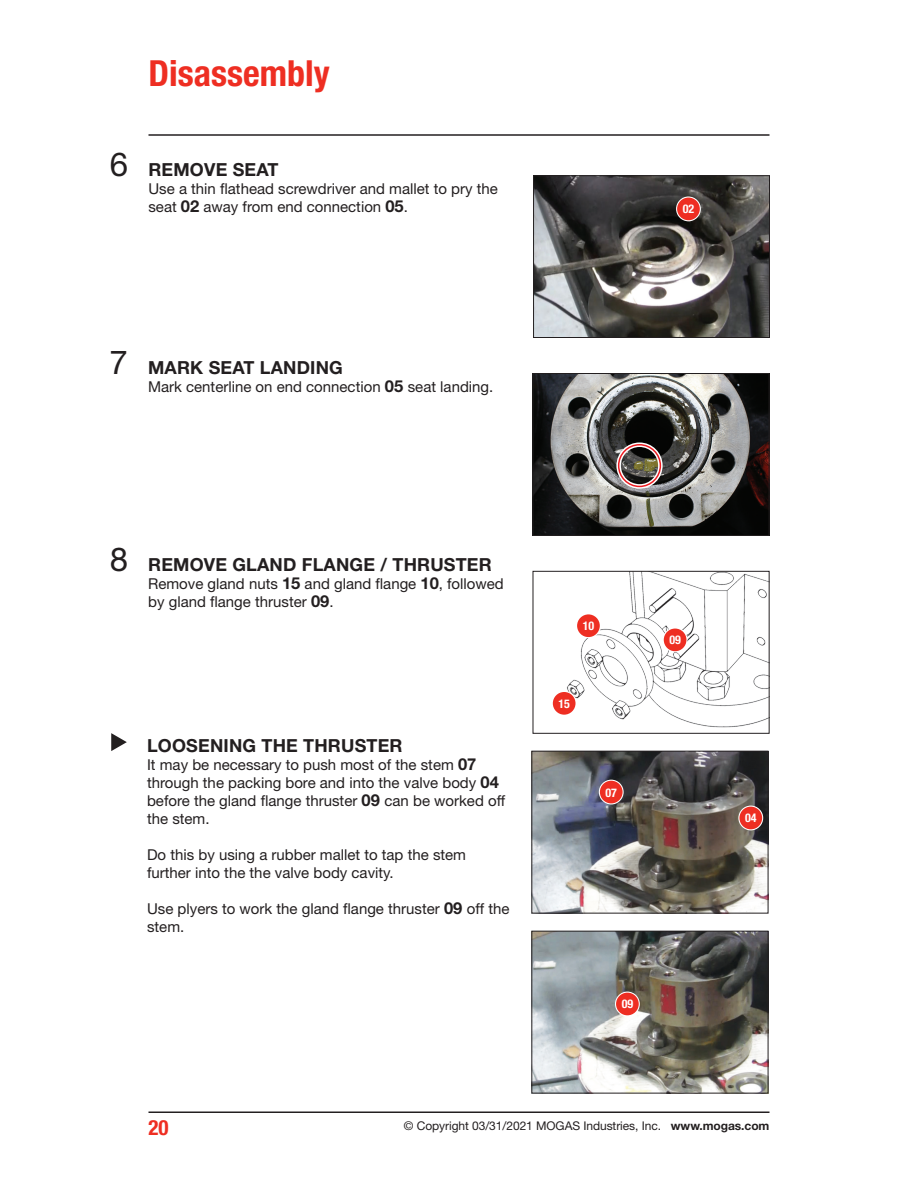
<style>
.page{position:relative;width:918px;height:1188px;background:#fff}
.page>*{position:absolute;margin:0;border:0;box-sizing:border-box;transform-origin:0 0}
.headline{font:700 condensed 36px "Helvetica Neue LT Pro";color:#ee2e22}
.Step_Numbers{font:33px "Helvetica Neue LT Pro";color:#231f20}
.t1{font:700 condensed 21px "Helvetica Neue LT Pro";color:#ee2e22}
.task{font:700 18px "Helvetica Neue LT Pro";letter-spacing:.01em;color:#231f20}
.body_text{font:15px/18px "Helvetica Neue LT Pro";color:#231f20}
.t2{font:12px "Helvetica Neue LT Pro";letter-spacing:-.005em;color:#231f20}
.Callouts{font:700 condensed 12px "Helvetica Neue LT Pro";letter-spacing:-.01em;color:#fff}
.s1{font-weight:700;font-size:16.5px}
.s2{font-weight:700}
</style>
<div class="page">
<hr style="left:148px;top:134px;width:622px;height:2px;background:#231f20">
<hr style="left:148px;top:1112px;width:622px;height:1px;background:#231f20">
<img style="left:535px;top:177px;width:233px;height:159px">
<div style="left:533px;top:175px;width:237px;height:163px;border:1px solid #231f20"></div>
<img style="left:567px;top:573px;width:201px;height:155px">
<div style="left:533px;top:571px;width:237px;height:163px;border:1px solid #231f20"></div>
<img style="left:534px;top:375px;width:234px;height:159px">
<div style="left:532px;top:373px;width:238px;height:163px;border:1px solid #231f20"></div>
<svg style="left:552px;top:691px;width:25px;height:25px"></svg>
<div style="left:553px;top:692px;width:23px;height:23px;background:#ee2e22;border-radius:50%"></div>
<svg style="left:576px;top:613px;width:25px;height:25px"></svg>
<div style="left:577px;top:614px;width:23px;height:23px;background:#ee2e22;border-radius:50%"></div>
<div style="left:616px;top:442px;width:47px;height:47px;border:4px solid #fff;border-radius:50%"></div>
<div style="left:618px;top:444px;width:43px;height:43px;border:2px solid #ee1d23;border-radius:50%"></div>
<svg style="left:676px;top:196px;width:25px;height:25px"></svg>
<div style="left:677px;top:198px;width:23px;height:22px;background:#ee2e22;border-radius:50%"></div>
<svg style="left:111px;top:733px;width:16px;height:18px"></svg>
<img style="left:533px;top:753px;width:233px;height:159px">
<div style="left:531px;top:751px;width:237px;height:163px;border:1px solid #231f20"></div>
<img style="left:533px;top:933px;width:233px;height:159px">
<div style="left:531px;top:931px;width:237px;height:163px;border:1px solid #231f20"></div>
<svg style="left:599px;top:780px;width:25px;height:24px"></svg>
<div style="left:600px;top:781px;width:23px;height:22px;background:#ee2e22;border-radius:50%"></div>
<svg style="left:738px;top:806px;width:25px;height:24px"></svg>
<div style="left:739px;top:807px;width:23px;height:22px;background:#ee2e22;border-radius:50%"></div>
<svg style="left:615px;top:992px;width:25px;height:24px"></svg>
<div style="left:616px;top:993px;width:23px;height:22px;background:#ee2e22;border-radius:50%"></div>
<svg style="left:663px;top:627px;width:25px;height:25px"></svg>
<div style="left:664px;top:629px;width:22px;height:22px;background:#ee2e22;border-radius:50%"></div>
<p class="headline" style="left:148px;top:51px;width:183px">Disassembly</p>
<p class="Step_Numbers" style="left:110px;top:144px;width:20px">6</p>
<p class="task" style="left:148px;top:158px;width:132px">REMOVE SEAT</p>
<p class="body_text" style="left:148px;top:179px;width:351px">Use a thin flathead screwdriver and mallet to pry the seat <span class="s1">02</span> away from end connection <span class="s1">05</span>.</p>
<p class="Step_Numbers" style="left:110px;top:342px;width:20px">7</p>
<p class="task" style="left:148px;top:356px;width:196px">MARK SEAT LANDING</p>
<p class="body_text" style="left:148px;top:377px;width:347px">Mark centerline on end connection <span class="s1">05</span> seat landing.</p>
<p class="Callouts" style="left:683px;top:202px;width:13px">02</p>
<p class="Step_Numbers" style="left:110px;top:540px;width:20px">8</p>
<p class="task" style="left:148px;top:554px;width:345px">REMOVE GLAND FLANGE / THRUSTER</p>
<p class="body_text" style="left:148px;top:575px;width:357px">Remove gland nuts <span class="s1">15</span> and gland flange <span class="s1">10</span>, followed by gland flange thruster <span class="s1">09</span>.</p>
<p class="task" style="left:147px;top:734px;width:257px">LOOSENING THE THRUSTER</p>
<p class="body_text" style="left:147px;top:755px;width:360px">It may be necessary to push most of the stem <span class="s1">07 </span>through the packing bore and into the valve body <span class="s1">04 </span>before the gland flange thruster <span class="s1">09</span> can be worked off the stem.</p>
<p class="body_text" style="left:147px;top:845px;width:321px">Do this by using a rubber mallet to tap the stem further into the the valve body cavity.</p>
<p class="body_text" style="left:147px;top:899px;width:364px">Use plyers to work the gland flange thruster <span class="s1">09</span> off the stem.</p>
<p class="Callouts" style="left:583px;top:619px;width:13px">10</p>
<p class="Callouts" style="left:559px;top:696px;width:13px">15</p>
<p class="Callouts" style="left:606px;top:785px;width:13px">07</p>
<p class="Callouts" style="left:669px;top:633px;width:13px">09</p>
<p class="Callouts" style="left:622px;top:997px;width:13px">09</p>
<p class="Callouts" style="left:745px;top:811px;width:13px">04</p>
<h3 class="t1" style="left:148px;top:1115px;width:22px">20</h3>
<p class="t2" style="left:404px;top:1118px;width:367px">© Copyright 03/31/2021 MOGAS Industries, Inc. <span class="s2">www.mogas.com</span></p>
</div>
